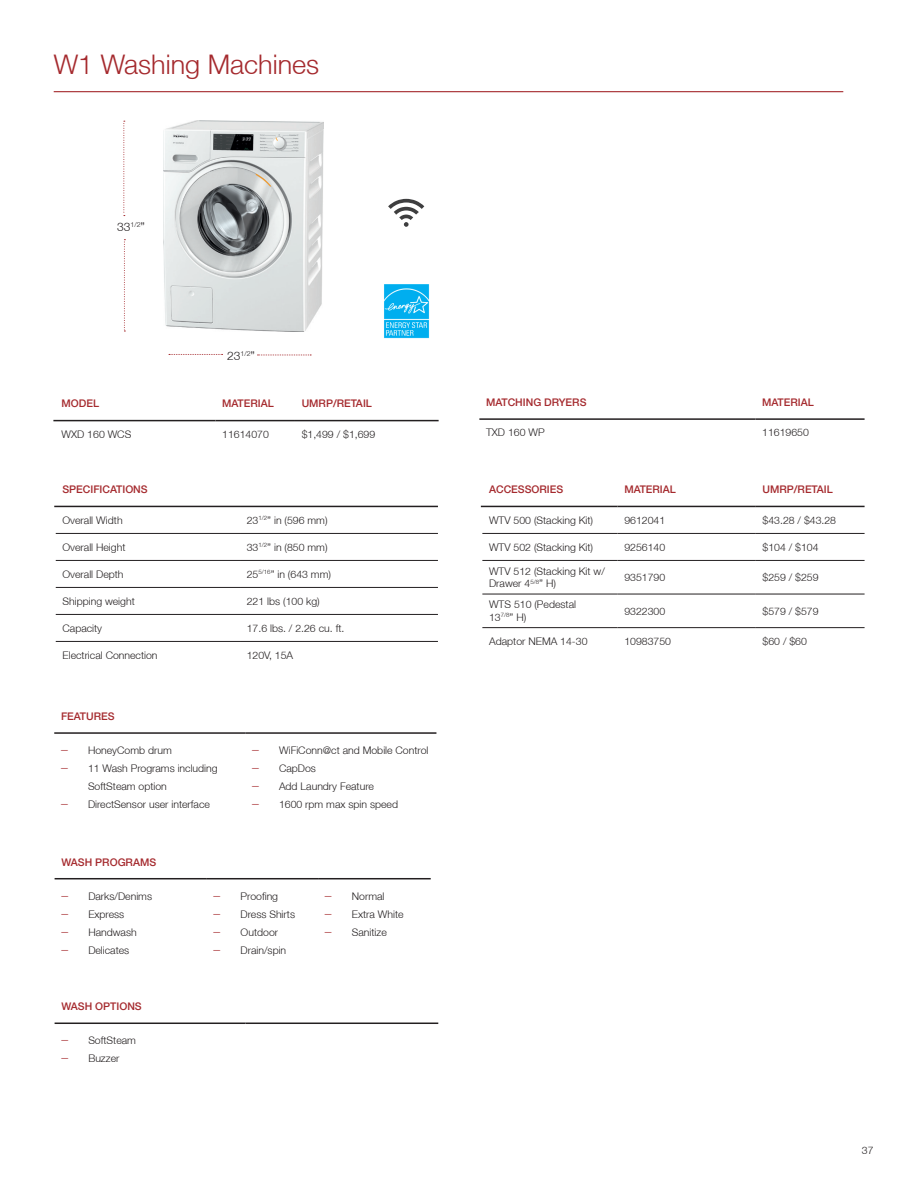
<style>
.page{position:relative;width:918px;height:1188px;background:#fff}
.page>*{position:absolute;margin:0;border:0;box-sizing:border-box;transform-origin:0 0}
.t1{font:300 27px "Helvetica Neue LT";color:#a52a2e}
.t2{font:300 12px "Helvetica Neue LT";color:#231f20}
.t3{font:300 10.5px/12.6px "Helvetica Neue LT";color:#231f20}
.t4{font:500 10.5px "Helvetica Neue LT";color:#a52a2e}
.s1{font-size:13.5px;color:#a52a2e}
</style>
<div class="page">
<svg style="left:124px;top:239px;width:1px;height:93px"></svg>
<svg style="left:123px;top:121px;width:2px;height:95px"></svg>
<svg style="left:258px;top:355px;width:53px;height:1px"></svg>
<svg style="left:169px;top:354px;width:54px;height:1px"></svg>
<hr style="left:54px;top:91px;width:789px;height:1px;background:#a52a2e">
<hr style="left:53px;top:420px;width:162px;height:1px;background:#231f20">
<hr style="left:215px;top:420px;width:80px;height:1px;background:#231f20">
<hr style="left:295px;top:420px;width:144px;height:1px;background:#231f20">
<hr style="left:54px;top:506px;width:186px;height:1px;background:#231f20">
<hr style="left:240px;top:506px;width:198px;height:1px;background:#231f20">
<hr style="left:56px;top:533px;width:184px;height:1px;background:#231f20">
<hr style="left:56px;top:560px;width:184px;height:1px;background:#231f20">
<hr style="left:56px;top:587px;width:184px;height:1px;background:#231f20">
<hr style="left:240px;top:533px;width:198px;height:1px;background:#231f20">
<hr style="left:240px;top:560px;width:198px;height:1px;background:#231f20">
<hr style="left:240px;top:587px;width:198px;height:1px;background:#231f20">
<hr style="left:56px;top:614px;width:184px;height:1px;background:#231f20">
<hr style="left:56px;top:641px;width:184px;height:1px;background:#231f20">
<hr style="left:240px;top:614px;width:198px;height:1px;background:#231f20">
<hr style="left:240px;top:641px;width:198px;height:1px;background:#231f20">
<hr style="left:54px;top:732px;width:191px;height:2px;background:#231f20">
<hr style="left:245px;top:732px;width:191px;height:2px;background:#231f20">
<hr style="left:479px;top:418px;width:277px;height:2px;background:#231f20">
<hr style="left:756px;top:418px;width:109px;height:2px;background:#231f20">
<hr style="left:481px;top:506px;width:137px;height:1px;background:#231f20">
<hr style="left:618px;top:506px;width:138px;height:1px;background:#231f20">
<hr style="left:756px;top:506px;width:109px;height:1px;background:#231f20">
<hr style="left:482px;top:533px;width:136px;height:1px;background:#231f20">
<hr style="left:482px;top:560px;width:136px;height:1px;background:#231f20">
<hr style="left:482px;top:594px;width:136px;height:1px;background:#231f20">
<hr style="left:618px;top:533px;width:138px;height:1px;background:#231f20">
<hr style="left:618px;top:560px;width:138px;height:1px;background:#231f20">
<hr style="left:618px;top:594px;width:138px;height:1px;background:#231f20">
<hr style="left:756px;top:533px;width:109px;height:1px;background:#231f20">
<hr style="left:756px;top:560px;width:109px;height:1px;background:#231f20">
<hr style="left:756px;top:594px;width:109px;height:1px;background:#231f20">
<hr style="left:482px;top:627px;width:136px;height:1px;background:#231f20">
<hr style="left:618px;top:627px;width:138px;height:1px;background:#231f20">
<hr style="left:756px;top:627px;width:109px;height:1px;background:#231f20">
<img style="left:163px;top:121px;width:160px;height:210px">
<hr style="left:55px;top:878px;width:152px;height:1px;background:#231f20">
<hr style="left:207px;top:878px;width:111px;height:1px;background:#231f20">
<hr style="left:318px;top:878px;width:113px;height:1px;background:#231f20">
<hr style="left:55px;top:1023px;width:191px;height:1px;background:#231f20">
<hr style="left:246px;top:1023px;width:192px;height:1px;background:#231f20">
<svg style="left:388px;top:199px;width:36px;height:28px"></svg>
<img style="left:384px;top:284px;width:45px;height:54px">
<p class="t1" style="left:54px;top:48px;width:267px">W1 Washing Machines</p>
<p class="t2" style="left:117px;top:220px;width:29px">33<sup>1/2</sup>”</p>
<p class="t2" style="left:227px;top:348px;width:29px">23<sup>1/2</sup>”</p>
<p class="t4" style="left:62px;top:397px;width:39px">MODEL</p>
<p class="t4" style="left:222px;top:397px;width:53px">MATERIAL</p>
<p class="t4" style="left:302px;top:397px;width:72px">UMRP/RETAIL</p>
<p class="t3" style="left:62px;top:428px;width:71px">WXD 160 WCS</p>
<p class="t3" style="left:222px;top:428px;width:48px">11614070</p>
<p class="t3" style="left:302px;top:428px;width:75px">$1,499 / $1,699</p>
<p class="t4" style="left:63px;top:483px;width:87px">SPECIFICATIONS</p>
<p class="t3" style="left:63px;top:513px;width:62px">Overall Width</p>
<p class="t3" style="left:247px;top:513px;width:82px">23<sup>1/2</sup>” in (596 mm)</p>
<p class="t3" style="left:63px;top:540px;width:65px">Overall Height</p>
<p class="t3" style="left:247px;top:540px;width:82px">33<sup>1/2</sup>” in (850 mm)</p>
<p class="t3" style="left:63px;top:567px;width:63px">Overall Depth</p>
<p class="t3" style="left:247px;top:567px;width:86px">25<sup>5/16</sup>” in (643 mm)</p>
<p class="t3" style="left:63px;top:594px;width:74px">Shipping weight</p>
<p class="t3" style="left:247px;top:594px;width:74px">221 lbs (100 kg)</p>
<p class="t3" style="left:63px;top:621px;width:41px">Capacity</p>
<p class="t3" style="left:247px;top:621px;width:99px">17.6 lbs. / 2.26 cu. ft.</p>
<p class="t3" style="left:63px;top:648px;width:97px">Electrical Connection</p>
<p class="t3" style="left:247px;top:648px;width:48px">120V, 15A</p>
<p class="t4" style="left:61px;top:710px;width:55px">FEATURES</p>
<p class="t3" style="left:61px;top:744px;width:112px"><span class="s1">–</span> HoneyComb drum</p>
<p class="t3" style="left:88px;top:759px;width:131px;line-height:18px;text-indent:-27px"><span class="s1">–</span> 11 Wash Programs including<br>SoftSteam option</p>
<p class="t3" style="left:61px;top:798px;width:150px"><span class="s1">–</span> DirectSensor user interface</p>
<p class="t3" style="left:252px;top:744px;width:178px"><span class="s1">–</span> WiFiConn@ct and Mobile Control</p>
<p class="t3" style="left:252px;top:762px;width:65px"><span class="s1">–</span> CapDos</p>
<p class="t3" style="left:252px;top:780px;width:123px"><span class="s1">–</span> Add Laundry Feature</p>
<p class="t3" style="left:252px;top:798px;width:148px"><span class="s1">–</span> 1600 rpm max spin speed</p>
<p class="t4" style="left:61px;top:856px;width:96px">WASH PROGRAMS</p>
<p class="t3" style="left:61px;top:889px;width:92px"><span class="s1">–</span> Darks/Denims</p>
<p class="t3" style="left:61px;top:907px;width:64px"><span class="s1">–</span> Express</p>
<p class="t3" style="left:61px;top:925px;width:77px"><span class="s1">–</span> Handwash</p>
<p class="t3" style="left:61px;top:943px;width:70px"><span class="s1">–</span> Delicates</p>
<p class="t4" style="left:61px;top:1000px;width:82px">WASH OPTIONS</p>
<p class="t3" style="left:61px;top:1034px;width:76px"><span class="s1">–</span> SoftSteam</p>
<p class="t3" style="left:61px;top:1052px;width:60px"><span class="s1">–</span> Buzzer</p>
<p class="t3" style="left:214px;top:889px;width:66px"><span class="s1">–</span> Proofing</p>
<p class="t3" style="left:214px;top:907px;width:83px"><span class="s1">–</span> Dress Shirts</p>
<p class="t3" style="left:214px;top:925px;width:66px"><span class="s1">–</span> Outdoor</p>
<p class="t3" style="left:214px;top:943px;width:74px"><span class="s1">–</span> Drain/spin</p>
<p class="t3" style="left:325px;top:889px;width:61px"><span class="s1">–</span> Normal</p>
<p class="t3" style="left:325px;top:907px;width:80px"><span class="s1">–</span> Extra White</p>
<p class="t3" style="left:325px;top:925px;width:64px"><span class="s1">–</span> Sanitize</p>
<p class="t4" style="left:486px;top:396px;width:102px">MATCHING DRYERS</p>
<p class="t4" style="left:762px;top:396px;width:53px">MATERIAL</p>
<p class="t3" style="left:486px;top:426px;width:60px">TXD 160 WP</p>
<p class="t3" style="left:762px;top:426px;width:48px">11619650</p>
<p class="t4" style="left:489px;top:483px;width:76px">ACCESSORIES</p>
<p class="t4" style="left:624px;top:483px;width:53px">MATERIAL</p>
<p class="t4" style="left:763px;top:483px;width:72px">UMRP/RETAIL</p>
<p class="t3" style="left:489px;top:513px;width:106px">WTV 500 (Stacking Kit)</p>
<p class="t3" style="left:624px;top:513px;width:42px">9612041</p>
<p class="t3" style="left:763px;top:513px;width:75px">$43.28 / $43.28</p>
<p class="t3" style="left:489px;top:540px;width:106px">WTV 502 (Stacking Kit)</p>
<p class="t3" style="left:624px;top:540px;width:42px">9256140</p>
<p class="t3" style="left:763px;top:540px;width:58px">$104 / $104</p>
<p class="t3" style="left:489px;top:564px;width:117px">WTV 512 (Stacking Kit w/<br>Drawer 4<sup>5/8</sup>” H)</p>
<p class="t3" style="left:624px;top:571px;width:42px">9351790</p>
<p class="t3" style="left:763px;top:571px;width:58px">$259 / $259</p>
<p class="t3" style="left:489px;top:598px;width:88px">WTS 510 (Pedestal<br>13<sup>7/8</sup>” H)</p>
<p class="t3" style="left:624px;top:604px;width:42px">9322300</p>
<p class="t3" style="left:763px;top:604px;width:58px">$579 / $579</p>
<p class="t3" style="left:489px;top:635px;width:100px">Adaptor NEMA 14-30</p>
<p class="t3" style="left:624px;top:635px;width:48px">10983750</p>
<p class="t3" style="left:763px;top:635px;width:46px">$60 / $60</p>
<p class="t3" style="left:862px;top:1144px;width:13px">37</p>
</div>
